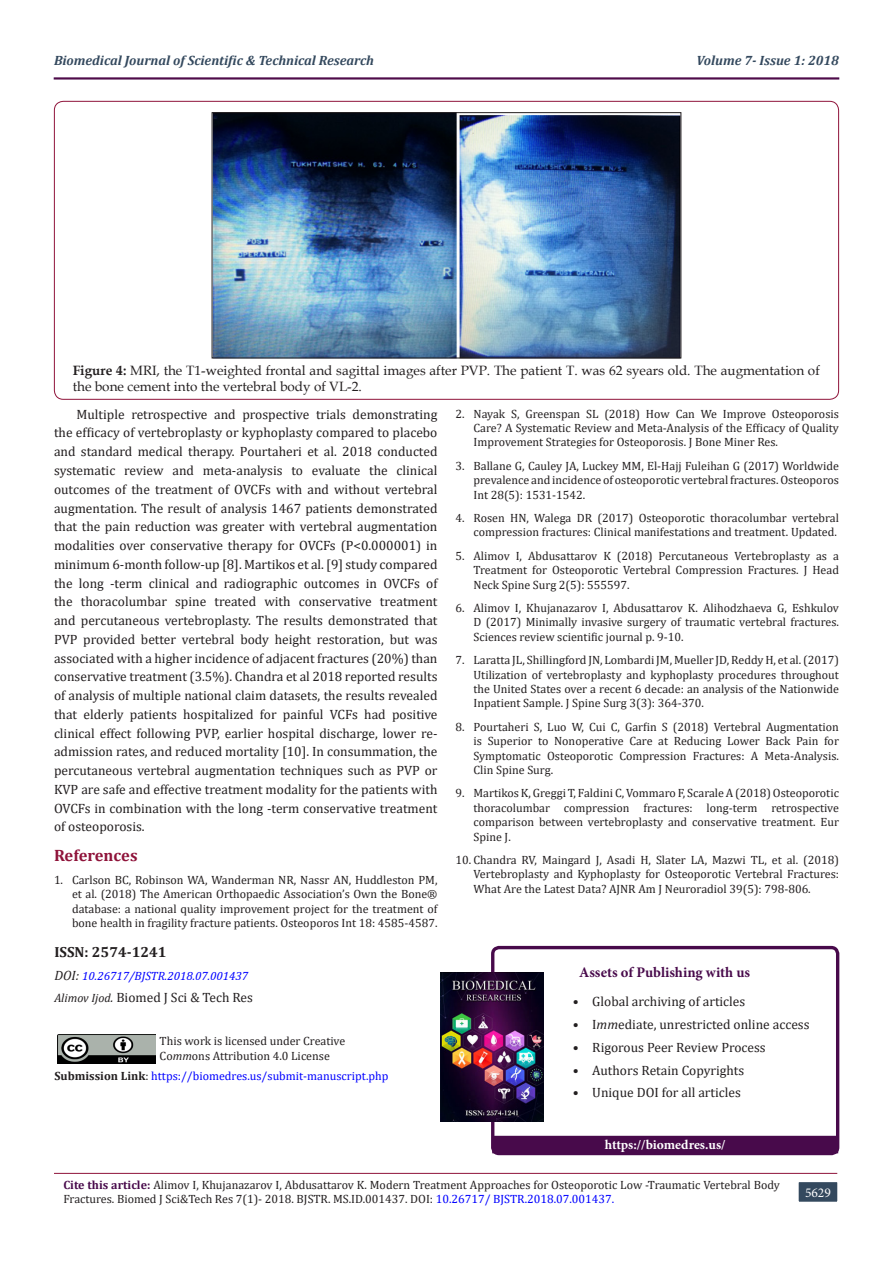
<style>
.page{position:relative;width:893px;height:1263px;background:#fff}
.page>*{position:absolute;margin:0;border:0;box-sizing:border-box;transform-origin:0 0}
.t1{font:700 16.5px "Cambria";color:#8f133a}
.t2{font:700 14.7px "Minion Pro";color:#480a4b}
.t3{font:700 14.7px "Cambria";color:#231f20}
.t4{font:13.5px/18.8px "Cambria";color:#231f20;text-align:justify}
.t5{font:13.5px/16.2px "Book Antiqua";color:#231f20}
.t6{font:italic 700 13.5px "Cambria";color:#34495e}
.t7{font:700 13.5px "Minion Pro";color:#fff}
.t8{font:13.5px "Minion Pro";color:#fff}
.t9{font:12px/14.4px "Cambria";color:#231f20;text-align:justify}
.t10{font:12px "Cambria";color:#00f}
.t11{font:italic 12px "Cambria";color:#00f}
.s1{font-weight:700}
.s2{font-size:13.5px;color:#231f20}
.s3{font-style:italic;font-size:12px}
.s4{font-style:italic}
.s5{font-weight:700;color:#231f20}
.s6{color:#231f20}
.s7{font-weight:700;color:#480a4b}
.s8{color:#00f}
</style>
<div class="page">
<hr style="left:54px;top:1173px;width:783px;height:1px;background:#8f133a">
<div style="left:54px;top:78px;width:785px;height:1px;background:#8f133a;border:1px solid #480a4b"></div>
<div style="left:798px;top:1181px;width:40px;height:21px;background:#34495e"></div>
<div style="left:797px;top:1180px;width:42px;height:23px;border:2px solid #fff"></div>
<img style="left:214px;top:114px;width:465px;height:242px">
<div style="left:212px;top:112px;width:469px;height:246px;border:1px solid #231f20"></div>
<div style="left:491px;top:946px;width:348px;height:209px;border:3px solid #480a4b;border-radius:6px"></div>
<div style="left:493px;top:1136px;width:345px;height:17px;background:#480a4b"></div>
<img style="left:440px;top:972px;width:104px;height:149px">
<img style="left:58px;top:1034px;width:98px;height:29px">
<p class="t6" style="left:54px;top:51px;width:322px">Biomedical Journal of Scientific &amp; Technical Research</p>
<p class="t6" style="left:697px;top:51px;width:144px">Volume 7- Issue 1: 2018</p>
<p class="t5" style="left:73px;top:362px;width:749px"><span class="s1">Figure 4:</span> MRI, the T1-weighted frontal and sagittal images after PVP. The patient T. was 62 syears old. The augmentation of the bone cement into the vertebral body of VL-2.</p>
<p class="t4" style="left:54px;top:405px;width:385px;text-indent:22px">Multiple retrospective and prospective trials demonstrating the efficacy of vertebroplasty or kyphoplasty compared to placebo and standard medical therapy. Pourtaheri et al. 2018 conducted systematic review and meta-analysis to evaluate the clinical outcomes of the treatment of OVCFs with and without vertebral augmentation. The result of analysis 1467 patients demonstrated that the pain reduction was greater with vertebral augmentation modalities over conservative therapy for OVCFs (P&lt;0.000001) in minimum 6-month follow-up [8]. Martikos et al. [9] study compared the long -term clinical and radiographic outcomes in OVCFs of the thoracolumbar spine treated with conservative treatment and percutaneous vertebroplasty. The results demonstrated that PVP provided better vertebral body height restoration, but was associated with a higher incidence of adjacent fractures (20%) than conservative treatment (3.5%). Chandra et al 2018 reported results of analysis of multiple national claim datasets, the results revealed that elderly patients hospitalized for painful VCFs had positive clinical effect following PVP, earlier hospital discharge, lower re&shy;admission rates, and reduced mortality [10]. In consummation, the percutaneous vertebral augmentation techniques such as PVP or KVP are safe and effective treatment modality for the patients with OVCFs in combination with the long -term conservative treatment of osteoporosis.</p>
<p class="t1" style="left:54px;top:843px;width:85px">References</p>
<p class="t9" style="left:72px;top:873px;width:367px;text-indent:-18px">1. Carlson BC, Robinson WA, Wanderman NR, Nassr AN, Huddleston PM, et al. (2018) The American Orthopaedic Association’s Own the Bone® database: a national quality improvement project for the treatment of bone health in fragility fracture patients. Osteoporos Int 18: 4585-4587.</p>
<p class="t9" style="left:473px;top:406px;width:367px;text-indent:-18px">2. Nayak S, Greenspan SL (2018) How Can We Improve Osteoporosis Care? A Systematic Review and Meta-Analysis of the Efficacy of Quality Improvement Strategies for Osteoporosis. J Bone Miner Res.</p>
<p class="t9" style="left:473px;top:458px;width:367px;text-indent:-18px">3. Ballane G, Cauley JA, Luckey MM, El-Hajj Fuleihan G (2017) Worldwide prevalence and incidence of osteoporotic vertebral fractures. Osteoporos Int 28(5): 1531-1542.</p>
<p class="t9" style="left:455px;top:511px;width:385px;text-align:right">4. Rosen HN, Walega DR (2017) Osteoporotic thoracolumbar vertebral compression fractures: Clinical manifestations and treatment. Updated.</p>
<p class="t9" style="left:473px;top:548px;width:367px;text-indent:-18px">5. Alimov I, Abdusattarov K (2018) Percutaneous Vertebroplasty as a Treatment for Osteoporotic Vertebral Compression Fractures. J Head Neck Spine Surg 2(5): 555597.</p>
<p class="t9" style="left:473px;top:601px;width:367px;text-indent:-18px">6. Alimov I, Khujanazarov I, Abdusattarov K. Alihodzhaeva G, Eshkulov D (2017) Minimally invasive surgery of traumatic vertebral fractures.<br>Sciences review scientific journal p. 9-10.</p>
<p class="t9" style="left:473px;top:653px;width:367px;text-indent:-18px">7. Laratta JL, Shillingford JN, Lombardi JM, Mueller JD, Reddy H, et al. (2017)<br>Utilization of vertebroplasty and kyphoplasty procedures throughout the United States over a recent 6 decade: an analysis of the Nationwide Inpatient Sample. J Spine Surg 3(3): 364-370.</p>
<p class="t9" style="left:473px;top:719px;width:367px;text-indent:-18px">8. Pourtaheri S, Luo W, Cui C, Garfin S (2018) Vertebral Augmentation is Superior to Nonoperative Care at Reducing Lower Back Pain for Symptomatic Osteoporotic Compression Fractures: A Meta-Analysis.<br>Clin Spine Surg.</p>
<p class="t9" style="left:473px;top:786px;width:367px;text-indent:-18px">9. Martikos K, Greggi T, Faldini C, Vommaro F, Scarale A (2018) Osteoporotic thoracolumbar compression fractures: long-term retrospective comparison between vertebroplasty and conservative treatment. Eur Spine J.</p>
<p class="t9" style="left:473px;top:853px;width:367px;text-indent:-18px">10. Chandra RV, Maingard J, Asadi H, Slater LA, Mazwi TL, et al. (2018)<br>Vertebroplasty and Kyphoplasty for Osteoporotic Vertebral Fractures:<br>What Are the Latest Data? AJNR Am J Neuroradiol 39(5): 798-806.</p>
<p class="t3" style="left:54px;top:942px;width:114px">ISSN: 2574-1241</p>
<p class="t11" style="left:54px;top:967px;width:195px"><span class="s2">DOI:</span> 10.26717/BJSTR.2018.07.001437</p>
<p class="t4" style="left:54px;top:988px;width:200px"><span class="s3">Alimov Ijod</span><span class="s4">.</span> Biomed J Sci &amp; Tech Res</p>
<p class="t9" style="left:160px;top:1034px;width:187px">This work is licensed under Creative</p>
<p class="t9" style="left:160px;top:1048px;width:172px">Co<span class="s4">mm</span>ons Attribution 4.0 License</p>
<p class="t10" style="left:54px;top:1069px;width:336px"><span class="s5">Submission Link</span><span class="s6">:</span> https://biomedres.us/submit-manuscript.php</p>
<p class="t2" style="left:579px;top:961px;width:172px">Assets of Publishing with us</p>
<p class="t4" style="left:573px;top:991px;width:174px">• Global archiving of articles</p>
<p class="t4" style="left:573px;top:1014px;width:238px">• I<span class="s4">mm</span>ediate, unrestricted online access</p>
<p class="t4" style="left:573px;top:1037px;width:195px">• Rigorous Peer Review Process</p>
<p class="t4" style="left:573px;top:1060px;width:173px">• Authors Retain Copyrights</p>
<p class="t4" style="left:573px;top:1083px;width:170px">• Unique DOI for all articles</p>
<p class="t7" style="left:605px;top:1135px;width:122px">https://biomedres.us/</p>
<p class="t9" style="left:63px;top:1177px;width:718px"><span class="s7">Cite this article:</span> Alimov I, Khujanazarov I, Abdusattarov K. Modern Treatment Approaches for Osteoporotic Low -Traumatic Vertebral Body<br>Fractures. Biomed J Sci&amp;Tech Res 7(1)- 2018. BJSTR. MS.ID.001437. DOI: <span class="s8">10.26717/ BJSTR.2018.07.001437.</span></p>
<p class="t8" style="left:805px;top:1183px;width:27px">5629</p>
</div>
